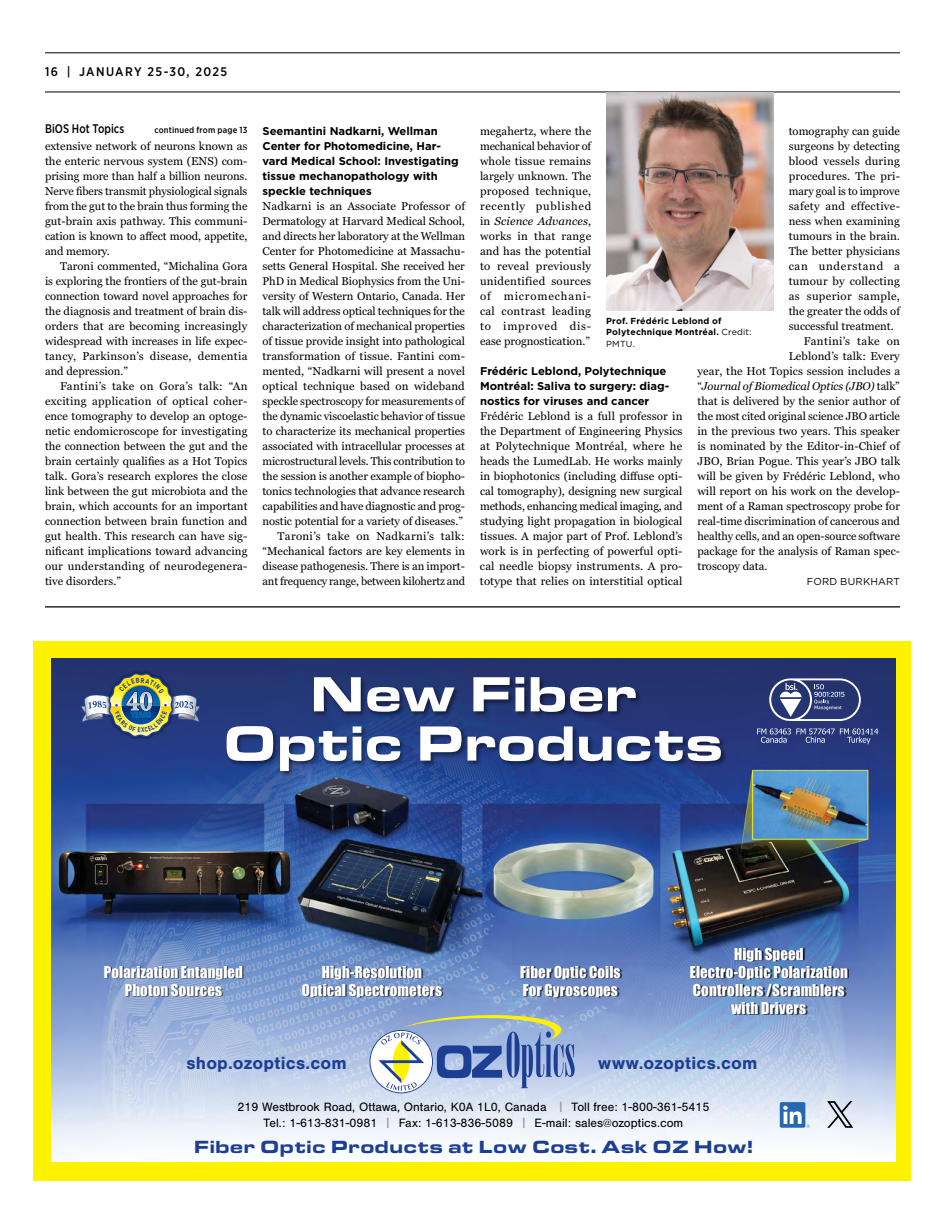
<style>
.page{position:relative;width:945px;height:1215px;background:#fff}
.page>*{position:absolute;margin:0;border:0;box-sizing:border-box;transform-origin:0 0}
.t1{font:900 51.12px/49.2px "Eurostile Ext";letter-spacing:-.01em;color:#fff;text-align:center}
.t2{font:900 18.25px "Eurostile Ext";letter-spacing:.01em;color:#1c3e94}
.t3{font:700 18.25px "Nimbus San";letter-spacing:.01em;color:#1c3e94}
.t4{font:15px/18px "Impact";letter-spacing:.005em;color:#fff;text-align:center}
.t5{font:12.5px/16.2px "Nimbus San";color:#000;text-align:center}
.t6{font:500 12.5px "Gotham Narrow";letter-spacing:.105em;color:#000}
.t7{font:500 12.5px "Gotham Narrow";letter-spacing:.005em;color:#000;scale:.9 1}
.t8{font:11.25px/15px "Georgia Pro";color:#000;text-align:justify}
.t9{font:700 11.25px/15px "Gotham";color:#000}
.t10{font:italic 11.25px "Georgia Pro";letter-spacing:-.005em;color:#000}
.t11{font:11.25px "Georgia Pro";letter-spacing:.03em;color:#000}
.t12{font:11.25px "Georgia Pro";letter-spacing:.025em;color:#000}
.t13{font:11.25px "Georgia Pro";letter-spacing:.02em;color:#000}
.t14{font:11.25px "Georgia Pro";letter-spacing:.06em;color:#000}
.t15{font:10px "Gotham";letter-spacing:.02em;color:#000}
.t16{font:700 8.75px/11.2px "Gotham";letter-spacing:.025em;color:#000}
.t17{font:500 8.75px "Gotham Narrow";letter-spacing:.02em;color:#000}
.s1{font-style:italic}
.s2{font-style:normal}
.s3{font-weight:400}
.s4{color:#939598}
</style>
<div class="page">
<hr style="left:45px;top:52px;width:855px;height:1px;background:#000">
<hr style="left:45px;top:92px;width:855px;height:1px;background:#000">
<img style="left:606px;top:92px;width:168px;height:218px">
<hr style="left:45px;top:606px;width:855px;height:2px;background:#000">
<div style="left:34px;top:641px;width:877px;height:540px;background:#fff200"></div>
<img style="left:51px;top:659px;width:845px;height:502px">
<div style="left:105px;top:949px;width:744px;height:66px;background:#000;opacity:.76"></div>
<svg style="left:370px;top:1013px;width:205px;height:80px;background:#9caec8"></svg>
<svg style="left:827px;top:1101px;width:26px;height:27px"></svg>
<svg style="left:769px;top:678px;width:92px;height:43px;background:#5b6694"></svg>
<svg style="left:757px;top:728px;width:121px;height:16px;background:#4c5991"></svg>
<svg style="left:780px;top:1102px;width:30px;height:26px"></svg>
<div style="left:225px;top:675px;width:503px;height:102px;background:#000;opacity:.5"></div>
<img style="left:104px;top:669px;width:73px;height:72px">
<img style="left:80px;top:672px;width:121px;height:66px">
<p class="t6" style="left:45px;top:64px;width:184px">16 | JANUARY 25-30, 2025</p>
<p class="t7" style="left:45px;top:121px;width:90px">BiOS Hot Topics</p>
<p class="t17" style="left:154px;top:125px;width:95px">continued from page 13</p>
<p class="t8" style="left:45px;top:139px;width:204px">extensive network of neurons known as the enteric nervous system (ENS) com&shy;prising more than half a billion neurons.<br>Nerve fibers transmit physiological signals from the gut to the brain thus forming the gut-brain axis pathway. This communi&shy;cation is known to affect mood, appetite, and memory.</p>
<p class="t8" style="left:45px;top:259px;width:204px;text-indent:15px">Taroni commented, “Michalina Gora is exploring the frontiers of the gut-brain connection toward novel approaches for the diagnosis and treatment of brain dis&shy;orders that are becoming increasingly widespread with increases in life expec&shy;tancy, Parkinson’s disease, dementia and depression.”</p>
<p class="t8" style="left:45px;top:379px;width:204px;text-indent:15px">Fantini’s take on Gora’s talk: “An exciting application of optical coher&shy;ence tomography to develop an optoge&shy;netic endomicroscope for investigating the connection between the gut and the brain certainly qualifies as a Hot Topics talk. Gora’s research explores the close link between the gut microbiota and the brain, which accounts for an important connection between brain function and gut health. This research can have sig&shy;nificant implications toward advancing our understanding of neurodegenera&shy;tive disorders.”</p>
<p class="t9" style="left:262px;top:123px;width:198px">Seemantini Nadkarni, Wellman<br>Center for Photomedicine, Har&shy;vard Medical School: Investigating tissue mechanopathology with speckle techniques</p>
<p class="t8" style="left:262px;top:199px;width:204px;text-align:right">Nadkarni is an Associate Professor of Dermatology at Harvard Medical School, and directs her laboratory at the Wellman Center for Photomedicine at Massachu&shy;setts General Hospital. She received her PhD in Medical Biophysics from the Uni&shy;versity of Western Ontario, Canada. Her talk will address optical techniques for the characterization of mechanical properties of tissue provide insight into pathological transformation of tissue. Fantini com&shy;mented, “Nadkarni will present a novel optical technique based on wideband speckle spectroscopy for measurements of the dynamic viscoelastic behavior of tissue to characterize its mechanical properties associated with intracellular processes at microstructural levels. This contribution to the session is another example of biopho&shy;tonics technologies that advance research capabilities and have diagnostic and prog&shy;nostic potential for a variety of diseases.” Taroni’s take on Nadkarni’s talk: “Mechanical factors are key elements in disease pathogenesis. There is an import&shy;ant frequency range, between kilohertz and</p>
<p class="t8" style="left:480px;top:124px;width:113px">megahertz, where the mechanical behavior of whole tissue remains largely unknown. The proposed technique, recently published in <span class="s1">Science Advances</span>, works in that range and has the potential to reveal previously unidentified sources of micromechani&shy;cal contrast leading to improved dis&shy;ease prognostication.”</p>
<p class="t9" style="left:480px;top:363px;width:191px">Frédéric Leblond, Polytechnique<br>Montréal: Saliva to surgery: diag&shy;nostics for viruses and cancer</p>
<p class="t8" style="left:480px;top:409px;width:204px">Frédéric Leblond is a full professor in the Department of Engineering Physics at Polytechnique Montréal, where he heads the LumedLab. He works mainly in biophotonics (including diffuse opti&shy;cal tomography), designing new surgical methods, enhancing medical imaging, and studying light propagation in biological tissues. A major part of Prof. Leblond’s work is in perfecting of powerful opti&shy;cal needle biopsy instruments. A pro&shy;totype that relies on interstitial optical</p>
<p class="t8" style="left:789px;top:124px;width:113px">tomography can guide</p>
<p class="t8" style="left:789px;top:139px;width:113px">surgeons by detecting</p>
<p class="t13" style="left:789px;top:155px;width:113px">blood vessels during</p>
<p class="t8" style="left:789px;top:169px;width:113px">procedures. The pri-</p>
<p class="t8" style="left:789px;top:184px;width:113px">mary goal is to improve</p>
<p class="t12" style="left:789px;top:200px;width:113px">safety and effective-</p>
<p class="t8" style="left:789px;top:214px;width:113px">ness when examining</p>
<p class="t8" style="left:789px;top:229px;width:113px">tumours in the brain.</p>
<p class="t8" style="left:789px;top:244px;width:113px">The better physicians</p>
<p class="t14" style="left:789px;top:260px;width:113px">can understand a</p>
<p class="t8" style="left:789px;top:274px;width:113px">tumour by collecting</p>
<p class="t11" style="left:789px;top:290px;width:113px">as superior sample,</p>
<p class="t8" style="left:789px;top:304px;width:113px">the greater the odds of</p>
<p class="t8" style="left:789px;top:319px;width:107px">successful treatment.</p>
<p class="t11" style="left:804px;top:335px;width:98px">Fantini’s take on</p>
<p class="t8" style="left:789px;top:349px;width:113px">Leblond’s talk: Every</p>
<p class="t8" style="left:698px;top:364px;width:204px">year, the Hot Topics session includes a</p>
<p class="t10" style="left:698px;top:380px;width:204px"><span class="s2">“</span>Journal of Biomedical Optics (JBO) <span class="s2">talk”</span></p>
<p class="t8" style="left:698px;top:394px;width:204px">that is delivered by the senior author of</p>
<p class="t8" style="left:698px;top:409px;width:204px">the most cited original science JBO article</p>
<p class="t8" style="left:698px;top:424px;width:204px">in the previous two years. This speaker</p>
<p class="t8" style="left:698px;top:439px;width:204px">is nominated by the Editor-in-Chief of</p>
<p class="t8" style="left:698px;top:454px;width:204px">JBO, Brian Pogue. This year’s JBO talk</p>
<p class="t8" style="left:698px;top:469px;width:204px">will be given by Frédéric Leblond, who</p>
<p class="t8" style="left:698px;top:484px;width:204px">will report on his work on the develop-</p>
<p class="t8" style="left:698px;top:499px;width:204px">ment of a Raman spectroscopy probe for</p>
<p class="t8" style="left:698px;top:514px;width:204px">real-time discrimination of cancerous and</p>
<p class="t8" style="left:698px;top:529px;width:204px">healthy cells, and an open-source software</p>
<p class="t8" style="left:698px;top:544px;width:204px">package for the analysis of Raman spec-</p>
<p class="t8" style="left:698px;top:559px;width:71px">troscopy data.</p>
<p class="t15" style="left:807px;top:575px;width:95px">FORD BURKHART</p>
<p class="t16" style="left:606px;top:315px;width:147px">Prof. Frédéric Leblond of<br>Polytechnique Montréal. <span class="s3">Credit:<br>PMTU.</span></p>
<h1 class="t1" style="left:223px;top:666px;width:502px">New Fiber<br>Optic Products</h1>
<h3 class="t4" style="left:104px;top:963px;width:141px">Polarization Entangled<br>Photon Sources</h3>
<h3 class="t4" style="left:302px;top:963px;width:142px">High-Resolution<br>Optical Spectrometers</h3>
<h3 class="t4" style="left:520px;top:963px;width:102px;text-align:left">Fiber Optic Coils<br>For Gyroscopes</h3>
<h3 class="t4" style="left:690px;top:945px;width:160px">High Speed<br>Electro-Optic Polarization<br>Controllers /Scramblers with Drivers</h3>
<h2 class="t3" style="left:186px;top:1053px;width:162px">shop.ozoptics.com</h2>
<h2 class="t3" style="left:598px;top:1053px;width:161px">www.ozoptics.com</h2>
<p class="t5" style="left:237px;top:1099px;width:474px">219 Westbrook Road, Ottawa, Ontario, K0A 1L0, Canada <span class="s4">|</span> Toll free: 1-800-361-5415<br>Tel.: 1-613-831-0981 <span class="s4">|</span> Fax: 1-613-836-5089 <span class="s4">|</span> E-mail: sales@ozoptics.com</p>
<h2 class="t2" style="left:194px;top:1133px;width:561px">Fiber Optic Products at Low Cost. Ask OZ How!</h2>
</div>
